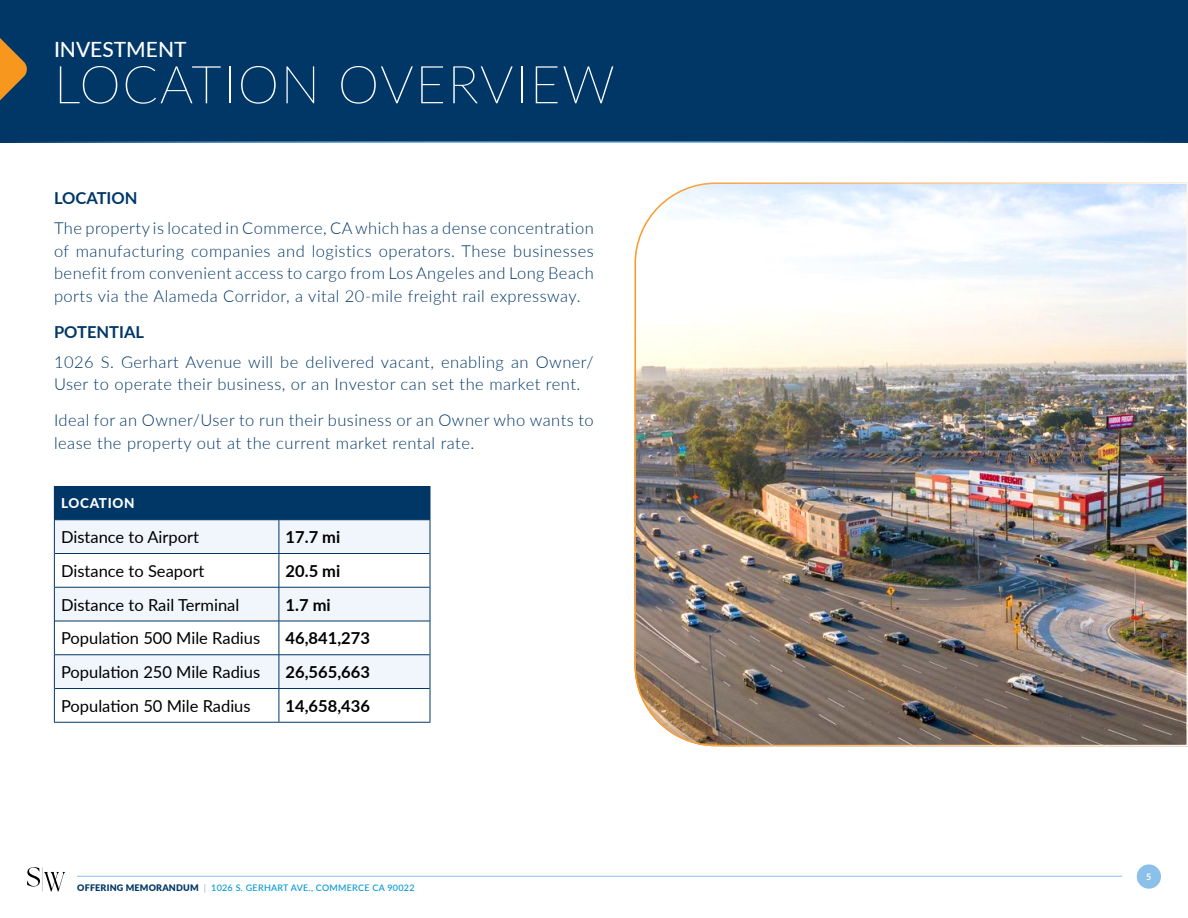
<style>
.page{position:relative;width:1188px;height:918px;background:#fff}
.page>*{position:absolute;margin:0;border:0;box-sizing:border-box;transform-origin:0 0}
.t1{font:100 52.5px "Lato";letter-spacing:.03em;color:#fff}
.t2{font:500 21px "Lato";color:#fff}
.t3{font:300 16.5px/22.5px "Lato";letter-spacing:.03em;color:#003767}
.t4{font:16.5px "Lato";color:#000}
.t5{font:700 16.5px "Lato";color:#000}
.t6{font:700 16.5px "Lato";color:#003767}
.t7{font:800 13.5px "Lato";letter-spacing:.05em;color:#fff}
.t8{font:500 9px "Lato";letter-spacing:.03em;color:#0096d7}
.t9{font:700 9px "Lato";color:#fff}
.s1{font-weight:900;color:#003767}
.s2{color:#8bc0e8}
</style>
<div class="page">
<hr style="left:77px;top:876px;width:1045px;height:1px;background:#8bc0e8">
<svg style="left:27px;top:867px;width:38px;height:24px"></svg>
<div style="left:1137px;top:864px;width:24px;height:25px;background:#8bc0e8;border-radius:50%"></div>
<img style="left:634px;top:182px;width:554px;height:565px">
<div style="left:0;top:0;width:1188px;height:143px;background:#003767"></div>
<svg style="left:0;top:38px;width:27px;height:63px"></svg>
<hr style="left:0;top:141px;width:1188px;height:2px;background:#8bc0e8">
<div style="left:54px;top:486px;width:376px;height:34px;background:#003767"></div>
<div style="left:55px;top:520px;width:375px;height:33px;background:#f1f6fc"></div>
<svg style="left:55px;top:554px;width:375px;height:168px"></svg>
<hr style="left:54px;top:520px;width:1px;height:34px;background:#003767">
<hr style="left:279px;top:520px;width:1px;height:33px;background:#003767">
<hr style="left:430px;top:520px;width:1px;height:34px;background:#003767">
<hr style="left:54px;top:554px;width:1px;height:33px;background:#003767">
<hr style="left:279px;top:554px;width:1px;height:33px;background:#003767">
<hr style="left:430px;top:554px;width:1px;height:33px;background:#003767">
<hr style="left:54px;top:587px;width:1px;height:34px;background:#003767">
<hr style="left:279px;top:587px;width:1px;height:34px;background:#003767">
<hr style="left:430px;top:587px;width:1px;height:34px;background:#003767">
<hr style="left:54px;top:621px;width:1px;height:34px;background:#003767">
<hr style="left:279px;top:621px;width:1px;height:34px;background:#003767">
<hr style="left:430px;top:621px;width:1px;height:34px;background:#003767">
<hr style="left:54px;top:655px;width:1px;height:33px;background:#003767">
<hr style="left:279px;top:655px;width:1px;height:33px;background:#003767">
<hr style="left:430px;top:655px;width:1px;height:33px;background:#003767">
<hr style="left:54px;top:688px;width:1px;height:34px;background:#003767">
<hr style="left:279px;top:689px;width:1px;height:33px;background:#003767">
<hr style="left:430px;top:688px;width:1px;height:34px;background:#003767">
<hr style="left:55px;top:553px;width:224px;height:1px;background:#003767">
<hr style="left:279px;top:553px;width:151px;height:1px;background:#003767">
<hr style="left:55px;top:587px;width:224px;height:1px;background:#003767">
<hr style="left:279px;top:587px;width:151px;height:1px;background:#003767">
<hr style="left:55px;top:621px;width:224px;height:1px;background:#003767">
<hr style="left:279px;top:621px;width:151px;height:1px;background:#003767">
<hr style="left:55px;top:654px;width:224px;height:1px;background:#003767">
<hr style="left:279px;top:654px;width:151px;height:1px;background:#003767">
<hr style="left:55px;top:688px;width:224px;height:1px;background:#003767">
<hr style="left:279px;top:688px;width:151px;height:1px;background:#003767">
<hr style="left:430px;top:486px;width:1px;height:33px;background:#003767">
<hr style="left:54px;top:722px;width:225px;height:1px;background:#003767">
<hr style="left:279px;top:722px;width:151px;height:1px;background:#003767">
<p class="t2" style="left:54px;top:34px;width:134px">INVESTMENT</p>
<h1 class="t1" style="left:54px;top:49px;width:562px">LOCATION OVERVIEW</h1>
<p class="t6" style="left:54px;top:186px;width:85px">LOCATION</p>
<p class="t3" style="left:54px;top:217px;width:541px;text-align:justify">The property is located in Commerce, CA which has a dense concentration of manufacturing companies and logistics operators. These businesses benefit from convenient access to cargo from Los Angeles and Long Beach ports via the Alameda Corridor, a vital 20-mile freight rail expressway.</p>
<p class="t6" style="left:54px;top:320px;width:92px">POTENTIAL</p>
<p class="t3" style="left:54px;top:350px;width:541px">1026 S. Gerhart Avenue will be delivered vacant, enabling an Owner/<br>User to operate their business, or an Investor can set the market rent.</p>
<p class="t3" style="left:54px;top:409px;width:541px">Ideal for an Owner/User to run their business or an Owner who wants to lease the property out at the current market rental rate.</p>
<p class="t7" style="left:61px;top:493px;width:75px">LOCATION</p>
<p class="t4" style="left:61px;top:525px;width:139px">Distance to Airport</p>
<p class="t5" style="left:286px;top:525px;width:56px">17.7 mi</p>
<p class="t4" style="left:61px;top:559px;width:145px">Distance to Seaport</p>
<p class="t5" style="left:286px;top:559px;width:56px">20.5 mi</p>
<p class="t4" style="left:61px;top:593px;width:180px">Distance to Rail Terminal</p>
<p class="t5" style="left:286px;top:593px;width:47px">1.7 mi</p>
<p class="t4" style="left:61px;top:627px;width:201px">Population 500 Mile Radius</p>
<p class="t5" style="left:286px;top:626px;width:86px">46,841,273</p>
<p class="t4" style="left:61px;top:660px;width:201px">Population 250 Mile Radius</p>
<p class="t5" style="left:286px;top:660px;width:86px">26,565,663</p>
<p class="t4" style="left:61px;top:694px;width:191px">Population 50 Mile Radius</p>
<p class="t5" style="left:286px;top:694px;width:86px">14,658,436</p>
<p class="t8" style="left:77px;top:881px;width:339px"><span class="s1">OFFERING MEMORANDUM</span> <span class="s2">|</span> 1026 S. GERHART AVE., COMMERCE CA 90022</p>
<p class="t9" style="left:1146px;top:870px;width:7px">5</p>
</div>
